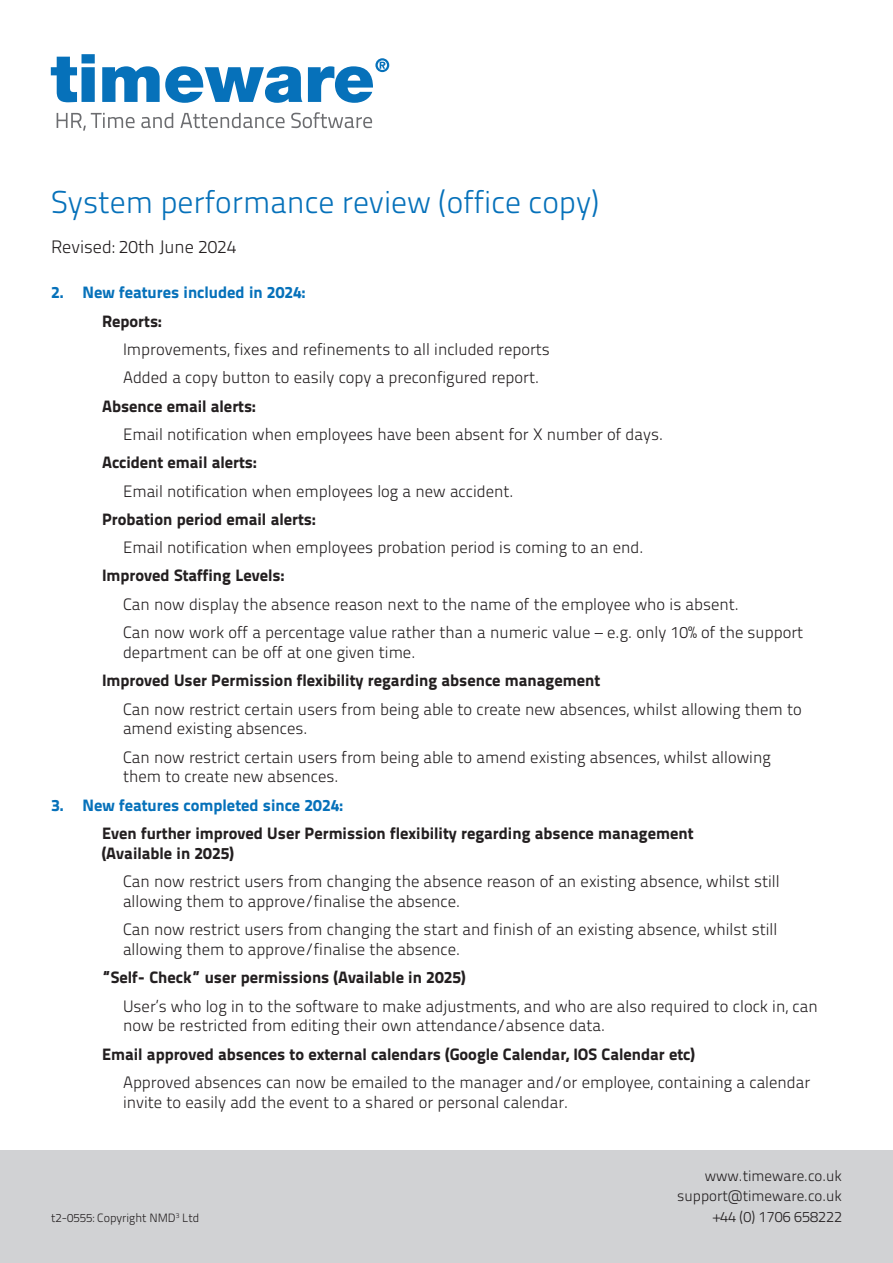
<style>
.page{position:relative;width:893px;height:1263px;background:#fff}
.page>*{position:absolute;margin:0;border:0;box-sizing:border-box;transform-origin:0 0}
.t1{font:31.5px "Titillium Text 22 L 250 wt";color:#0671ba}
.t2{font:18px "Titillium Text 22 L 250 wt";color:#231f20}
.t3{font:16.5px/19.8px "Titillium Text 22 L 250 wt";color:#231f20}
.t4{font:16.5px/19.8px "Titillium Text 22 L 999 wt";color:#231f20}
.t5{font:16.5px "Titillium Text 22 L 999 wt";color:#0671ba}
.t6{font:15px "Titillium Text 22 L 250 wt";color:#231f20}
.t7{font:12px "Titillium Text 22 L 250 wt";color:#231f20}
</style>
<div class="page">
<div style="left:0;top:1150px;width:893px;height:113px;background:#d1d2d4"></div>
<svg style="left:51px;top:54px;width:338px;height:49px"></svg>
<svg style="left:57px;top:112px;width:315px;height:19px"></svg>
<p class="t1" style="left:51px;top:179px;width:550px">System performance review (office copy)</p>
<p class="t2" style="left:51px;top:234px;width:187px">Revised: 20th June 2024</p>
<p class="t5" style="left:51px;top:280px;width:256px">2. New features included in 2024:</p>
<p class="t4" style="left:102px;top:310px;width:61px">Reports:</p>
<p class="t3" style="left:123px;top:338px;width:428px">Improvements, fixes and refinements to all included reports</p>
<p class="t3" style="left:123px;top:367px;width:418px">Added a copy button to easily copy a preconfigured report.</p>
<p class="t4" style="left:102px;top:395px;width:156px">Absence email alerts:</p>
<p class="t3" style="left:123px;top:423px;width:542px">Email notification when employees have been absent for X number of days.</p>
<p class="t4" style="left:102px;top:451px;width:156px">Accident email alerts:</p>
<p class="t3" style="left:123px;top:480px;width:392px">Email notification when employees log a new accident.</p>
<p class="t4" style="left:102px;top:508px;width:215px">Probation period email alerts:</p>
<p class="t3" style="left:123px;top:537px;width:522px">Email notification when employees probation period is coming to an end.</p>
<p class="t4" style="left:102px;top:565px;width:184px">Improved Staffing Levels:</p>
<p class="t3" style="left:123px;top:593px;width:617px">Can now display the absence reason next to the name of the employee who is absent.</p>
<p class="t3" style="left:123px;top:621px;width:682px">Can now work off a percentage value rather than a numeric value – e.g. only 10% of the support department can be off at one given time.</p>
<p class="t4" style="left:102px;top:669px;width:500px">Improved User Permission flexibility regarding absence management</p>
<p class="t3" style="left:123px;top:698px;width:680px">Can now restrict certain users from being able to create new absences, whilst allowing them to amend existing absences.</p>
<p class="t3" style="left:123px;top:746px;width:649px">Can now restrict certain users from being able to amend existing absences, whilst allowing them to create new absences.</p>
<p class="t5" style="left:51px;top:792px;width:294px">3. New features completed since 2024:</p>
<p class="t4" style="left:102px;top:822px;width:593px">Even further improved User Permission flexibility regarding absence management (Available in 2025)</p>
<p class="t3" style="left:123px;top:871px;width:658px">Can now restrict users from changing the absence reason of an existing absence, whilst still allowing them to approve/finalise the absence.</p>
<p class="t3" style="left:123px;top:919px;width:656px">Can now restrict users from changing the start and finish of an existing absence, whilst still allowing them to approve/finalise the absence.</p>
<p class="t4" style="left:102px;top:967px;width:365px">“Self- Check” user permissions (Available in 2025)</p>
<p class="t3" style="left:123px;top:995px;width:696px">User’s who log in to the software to make adjustments, and who are also required to clock in, can now be restricted from editing their own attendance/absence data.</p>
<p class="t4" style="left:102px;top:1043px;width:594px">Email approved absences to external calendars (Google Calendar, IOS Calendar etc)</p>
<p class="t3" style="left:123px;top:1071px;width:689px">Approved absences can now be emailed to the manager and/or employee, containing a calendar invite to easily add the event to a shared or personal calendar.</p>
<p class="t7" style="left:51px;top:1209px;width:150px">t2-0555: Copyright NMD<sup>3</sup> Ltd</p>
<p class="t6" style="left:705px;top:1164px;width:139px">www.timeware.co.uk</p>
<p class="t6" style="left:677px;top:1185px;width:166px">support@timeware.co.uk</p>
<p class="t6" style="left:714px;top:1205px;width:130px">+44 (0) 1706 658222</p>
</div>
